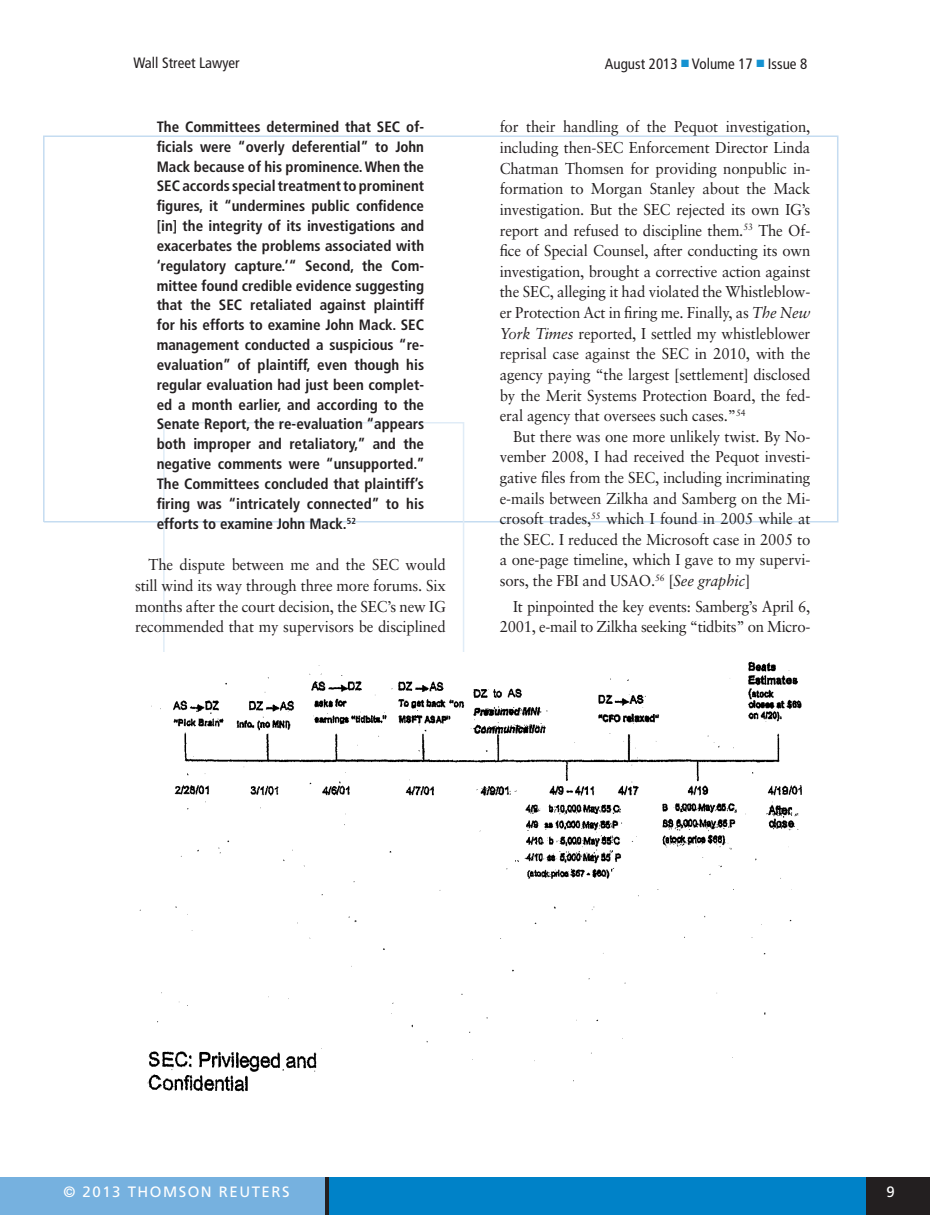
<style>
.page{position:relative;width:932px;height:1215px;background:#fff}
.page>*{position:absolute;margin:0;border:0;box-sizing:border-box;transform-origin:0 0}
.t1{font:15.75px/20.5px "Sabon";letter-spacing:-.01em;color:#231f20;text-align:justify;scale:.95 1}
.t2{font:700 condensed 15px/19.8px "Frutiger";color:#231f20;text-align:justify}
.t3{font:condensed 15px "Frutiger";color:#231f20}
.t4{font:15px "Frutiger";letter-spacing:.1em;color:#fff}
.s1{color:#1592d1}
.s2{font-style:italic}
</style>
<div class="page">
<div style="left:271px;top:1178px;width:659px;height:37px;background:#0082c8"></div>
<div style="left:0;top:1178px;width:326px;height:37px;background:#76b1df"></div>
<hr style="left:325px;top:1178px;width:4px;height:37px;background:#231f20">
<div style="left:866px;top:1178px;width:64px;height:37px;background:#231f20"></div>
<div style="left:43px;top:136px;width:795px;height:387px;border:2px solid #c5dcf1"></div>
<img style="left:139px;top:661px;width:663px;height:431px">
<p class="t3" style="left:134px;top:54px;width:108px">Wall Street Lawyer</p>
<p class="t3" style="left:605px;top:55px;width:204px">August 2013 <span class="s1">■</span> Volume 17 <span class="s1">■</span> Issue 8</p>
<p class="t2" style="left:157px;top:117px;width:269px">The Committees determined that SEC of&shy;ficials were “overly deferential” to John Mack because of his prominence. When the SEC accords special treatment to prominent figures, it “undermines public confidence [in] the integrity of its investigations and exacerbates the problems associated with ‘regulatory capture.’“ Second, the Com&shy;mittee found credible evidence suggesting that the SEC retaliated against plaintiff for his efforts to examine John Mack. SEC management conducted a suspicious “re&shy;evaluation” of plaintiff, even though his regular evaluation had just been complet&shy;ed a month earlier, and according to the Senate Report, the re-evaluation “appears both improper and retaliatory,” and the negative comments were “unsupported.” The Committees concluded that plaintiff’s firing was “intricately connected” to his efforts to examine John Mack.<sup>52</sup></p>
<p class="t1" style="left:135px;top:554px;width:328px;text-indent:13px">The dispute between me and the SEC would still wind its way through three more forums. Six months after the court decision, the SEC’s new IG recommended that my supervisors be disciplined</p>
<p class="t1" style="left:499px;top:117px;width:328px">for their handling of the Pequot investigation, including then-SEC Enforcement Director Linda Chatman Thomsen for providing nonpublic in&shy;formation to Morgan Stanley about the Mack investigation. But the SEC rejected its own IG’s report and refused to discipline them.<sup>53</sup> The Of&shy;fice of Special Counsel, after conducting its own investigation, brought a corrective action against the SEC, alleging it had violated the Whistleblow&shy;er Protection Act in firing me. Finally, as <span class="s2">The New York Times</span> reported, I settled my whistleblower reprisal case against the SEC in 2010, with the agency paying “the largest [settlement] disclosed by the Merit Systems Protection Board, the fed&shy;eral agency that oversees such cases.”<sup>54</sup></p>
<p class="t1" style="left:500px;top:426px;width:328px;text-indent:13px">But there was one more unlikely twist. By No&shy;vember 2008, I had received the Pequot investi&shy;gative files from the SEC, including incriminating e-mails between Zilkha and Samberg on the Mi&shy;crosoft trades,<sup>55</sup> which I found in 2005 while at the SEC. I reduced the Microsoft case in 2005 to a one-page timeline, which I gave to my supervi&shy;sors, the FBI and USAO.<sup>56</sup> [<span class="s2">See graphic</span>]</p>
<p class="t1" style="left:500px;top:596px;width:328px;text-align:right">It pinpointed the key events: Samberg’s April 6,<br>2001, e-mail to Zilkha seeking “tidbits” on Micro-</p>
<p class="t4" style="left:63px;top:1183px;width:228px">© 2013 THOMSON REUTERS</p>
<p class="t4" style="left:886px;top:1183px;width:10px">9</p>
</div>
